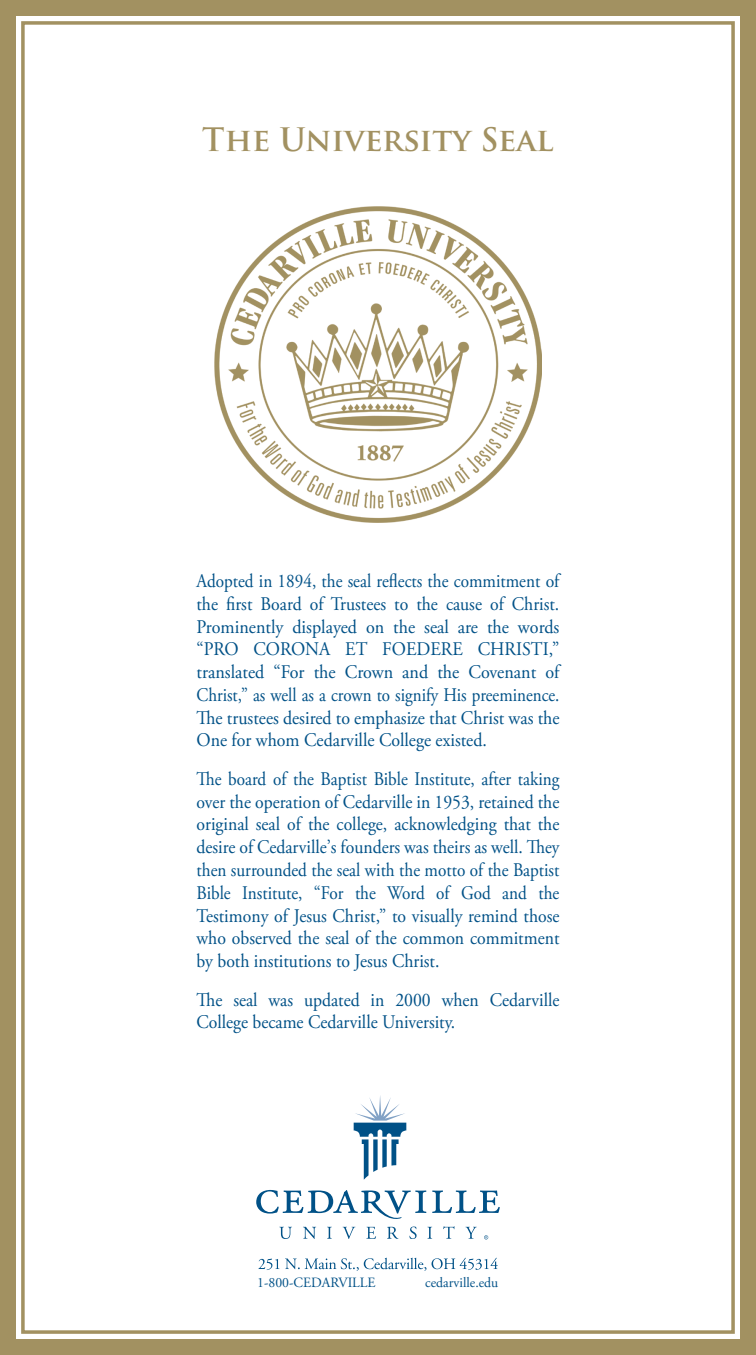
<style>
.page{position:relative;width:756px;height:1355px;background:#fff}
.page>*{position:absolute;margin:0;border:0;box-sizing:border-box;transform-origin:0 0}
.t1{font:700 31.5px "Trajan Pro";color:#a29161}
.t2{font:19.25px/22.8px "Adobe Garamond Pro";color:#005187;text-align:justify;scale:.89 1}
.t3{font:19.25px/22.8px "Adobe Garamond Pro";color:#005187;scale:.92 1}
.honors_day-name{font:14.17px "Adobe Garamond Pro";color:#005187}
</style>
<div class="page">
<div style="left:740px;top:0;width:16px;height:1354px;background:#a29161"></div>
<div style="left:0;top:0;width:16px;height:1354px;background:#a29161"></div>
<div style="left:0;top:0;width:756px;height:16px;background:#a29161"></div>
<div style="left:0;top:1339px;width:756px;height:15px;background:#a29161"></div>
<img style="left:215px;top:207px;width:326px;height:316px">
<svg style="left:354px;top:1095px;width:52px;height:84px"></svg>
<svg style="left:256px;top:1190px;width:244px;height:49px"></svg>
<svg style="left:258px;top:1258px;width:21px;height:12px"></svg>
<svg style="left:285px;top:1257px;width:141px;height:13px"></svg>
<svg style="left:432px;top:1257px;width:66px;height:13px"></svg>
<div style="left:21px;top:21px;width:714px;height:1312px;border:4px solid #a29161"></div>
<p class="t1" style="left:202px;top:120px;width:353px">The University Seal</p>
<p class="t2" style="left:197px;top:570px;width:409px">Adopted in 1894, the seal reflects the commitment of the first Board of Trustees to the cause of Christ.<br>Prominently displayed on the seal are the words “PRO CORONA ET FOEDERE CHRISTI,” translated “For the Crown and the Covenant of Christ,” as well as a crown to signify His preeminence.<br>The trustees desired to emphasize that Christ was the One for whom Cedarville College existed.</p>
<p class="t2" style="left:197px;top:768px;width:409px">The board of the Baptist Bible Institute, after taking over the operation of Cedarville in 1953, retained the original seal of the college, acknowledging that the desire of Cedarville’s founders was theirs as well. They then surrounded the seal with the motto of the Baptist Bible Institute, “For the Word of God and the Testimony of Jesus Christ,” to visually remind those who observed the seal of the common commitment by both institutions to Jesus Christ.</p>
<p class="t3" style="left:197px;top:988px;width:396px">The seal was updated in 2000 when Cedarville<br>College became Cedarville University.</p>
<p class="honors_day-name" style="left:257px;top:1274px;width:120px">1-800-CEDARVILLE</p>
<p class="honors_day-name" style="left:425px;top:1274px;width:74px">cedarville.edu</p>
</div>
